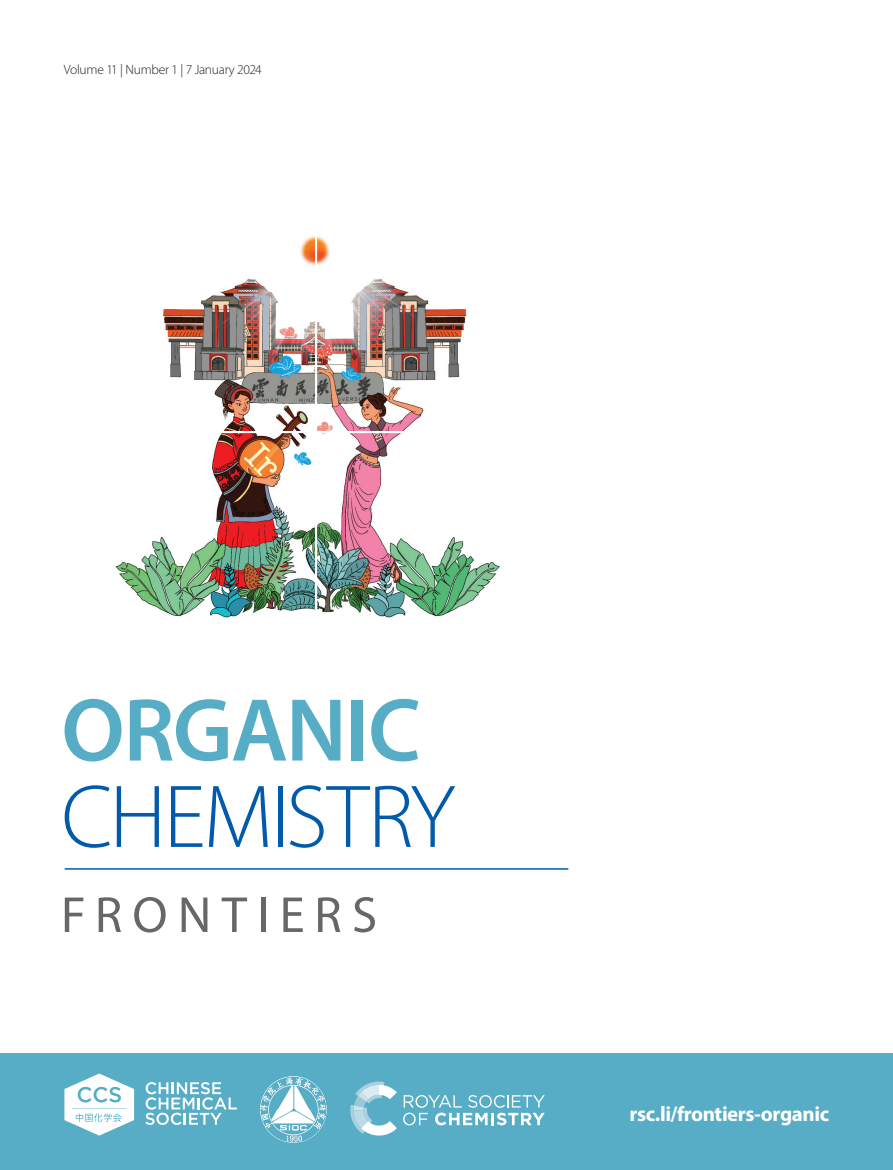
<style>
.page{position:relative;width:893px;height:1170px;background:#fff}
.page>*{position:absolute;margin:0;border:0;box-sizing:border-box;transform-origin:0 0}
.t1{font:300 90px "Myriad Pro";letter-spacing:-.03em;color:#015aaa}
.t2{font:600 90px "Myriad Pro";letter-spacing:-.015em;color:#57adc5}
.t3{font:51px "Myriad Pro";letter-spacing:.2em;color:#67676a}
.t4{font:700 21px "Myriad Pro";letter-spacing:-.02em;color:#fff}
.t5{font:300 13.5px "Myriad Pro";letter-spacing:-.02em;color:#231f20}
</style>
<div class="page">
<div style="left:0;top:1052px;width:893px;height:117px;background:#57adc5"></div>
<hr style="left:65px;top:868px;width:503px;height:1px;background:#015aaa">
<img style="left:115px;top:235px;width:385px;height:383px">
<img style="left:260px;top:1076px;width:67px;height:66px">
<svg style="left:145px;top:1082px;width:92px;height:42px"></svg>
<svg style="left:64px;top:1073px;width:70px;height:62px"></svg>
<svg style="left:403px;top:1095px;width:142px;height:30px"></svg>
<svg style="left:350px;top:1081px;width:47px;height:54px"></svg>
<p class="t5" style="left:64px;top:64px;width:199px">Volume 11 | Number 1 | 7 January 2024</p>
<h1 class="t2" style="left:61px;top:696px;width:361px">ORGANIC</h1>
<h1 class="t1" style="left:61px;top:782px;width:395px">CHEMISTRY</h1>
<h2 class="t3" style="left:61px;top:895px;width:318px">FRONTIERS</h2>
<h3 class="t4" style="left:629px;top:1105px;width:201px">rsc.li/frontiers-organic</h3>
</div>
